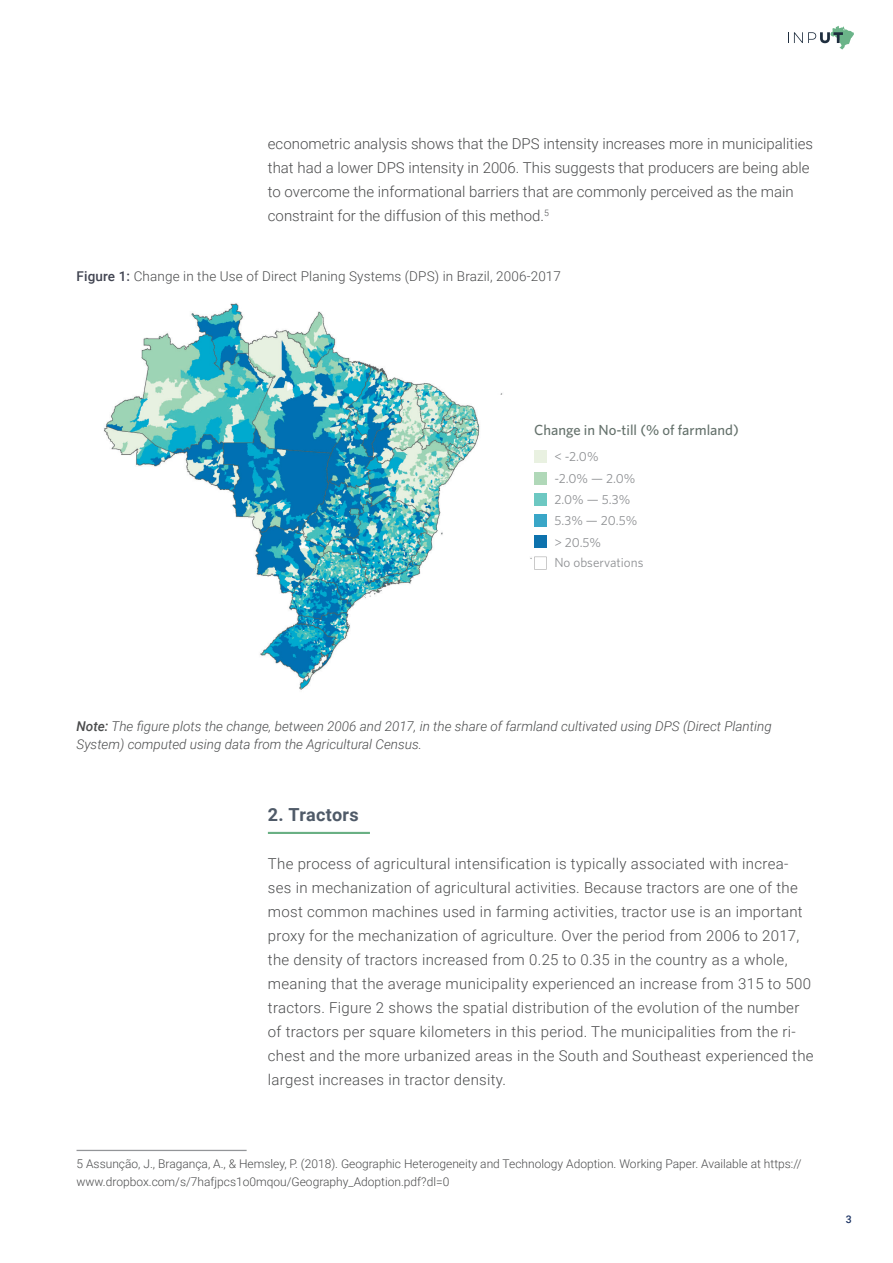
<style>
.page{position:relative;width:893px;height:1263px;background:#fff}
.page>*{position:absolute;margin:0;border:0;box-sizing:border-box;transform-origin:0 0}
.TitSeçãoB{font:700 18px "Roboto";letter-spacing:.02em;color:#4f5a68}
.Texto{font:300 15px/24px "Roboto";letter-spacing:.02em;color:#4b4c4d}
.Texto-2{font:300 15px/24px "Roboto";color:#4b4c4d}
.t1{font:500 14.55px "Whitney";color:#65726c}
.Nota{font:italic 300 13.5px/18px "Roboto";color:#4b4c4d}
.Legenda{font:300 13.5px "Roboto";letter-spacing:.01em;color:#4b4c4d}
.t2{font:13.2px/21.5px "Whitney";color:#8f9194}
.Footnote{font:300 12px/18px "Roboto";color:#4b4c4d}
.t3{font:500 10.5px "Roboto";color:#1d3464}
.s1{font-weight:500;color:#414451}
.s2{font-weight:500}
</style>
<div class="page">
<svg style="left:788px;top:26px;width:66px;height:24px"></svg>
<hr style="left:77px;top:1150px;width:170px;height:1px;background:#939598">
<hr style="left:268px;top:832px;width:102px;height:2px;background:#69b084">
<img style="left:104px;top:303px;width:443px;height:387px">
<div style="left:93px;top:604px;width:138px;height:97px;background:#fff"></div>
<div style="left:534px;top:451px;width:13px;height:12px;background:#e9f1e1"></div>
<div style="left:534px;top:472px;width:13px;height:12px;background:#b0d8b8"></div>
<div style="left:534px;top:493px;width:13px;height:12px;background:#6dc8c2"></div>
<div style="left:534px;top:514px;width:13px;height:13px;background:#39a6c7"></div>
<div style="left:534px;top:536px;width:13px;height:12px;background:#0d72ad"></div>
<svg style="left:534px;top:557px;width:13px;height:12px"></svg>
<p class="Texto-2" style="left:268px;top:131px;width:547px">econometric analysis shows that the DPS intensity increases more in municipalities that had a lower DPS intensity in 2006. This suggests that producers are being able to overcome the informational barriers that are commonly perceived as the main constraint for the diffusion of this method.<sup>5</sup></p>
<p class="Legenda" style="left:77px;top:267px;width:486px"><span class="s1">Figure 1:</span> Change in the Use of Direct Planing Systems (DPS) in Brazil, 2006-2017</p>
<p class="t1" style="left:534px;top:421px;width:206px">Change in No-till (% of farmland)</p>
<p class="t2" style="left:554px;top:445px;width:84px">&lt; -2.0%<br>-2.0% — 2.0%<br>2.0% — 5.3%<br>5.3% — 20.5% &gt; 20.5%</p>
<p class="t2" style="left:554px;top:551px;width:91px">No observations</p>
<p class="Nota" style="left:77px;top:717px;width:697px"><span class="s2">Note:</span> The figure plots the change, between 2006 and 2017, in the share of farmland cultivated using DPS (Direct Planting<br>System) computed using data from the Agricultural Census.</p>
<p class="TitSeçãoB" style="left:268px;top:802px;width:92px">2. Tractors</p>
<p class="Texto" style="left:268px;top:851px;width:547px">The process of agricultural intensification is typically associated with increa&shy;ses in mechanization of agricultural activities. Because tractors are one of the most common machines used in farming activities, tractor use is an important proxy for the mechanization of agriculture. Over the period from 2006 to 2017, the density of tractors increased from 0.25 to 0.35 in the country as a whole, meaning that the average municipality experienced an increase from 315 to 500 tractors. Figure 2 shows the spatial distribution of the evolution of the number of tractors per square kilometers in this period. The municipalities from the ri&shy;chest and the more urbanized areas in the South and Southeast experienced the largest increases in tractor density.</p>
<p class="Footnote" style="left:77px;top:1155px;width:727px">5 Assunção, J., Bragança, A., &amp; Hemsley, P. (2018). Geographic Heterogeneity and Technology Adoption. Working Paper. Available at https:// www.dropbox.com/s/7hafjpcs1o0mqou/Geography_Adoption.pdf?dl=0</p>
<p class="t3" style="left:846px;top:1212px;width:7px">3</p>
</div>
